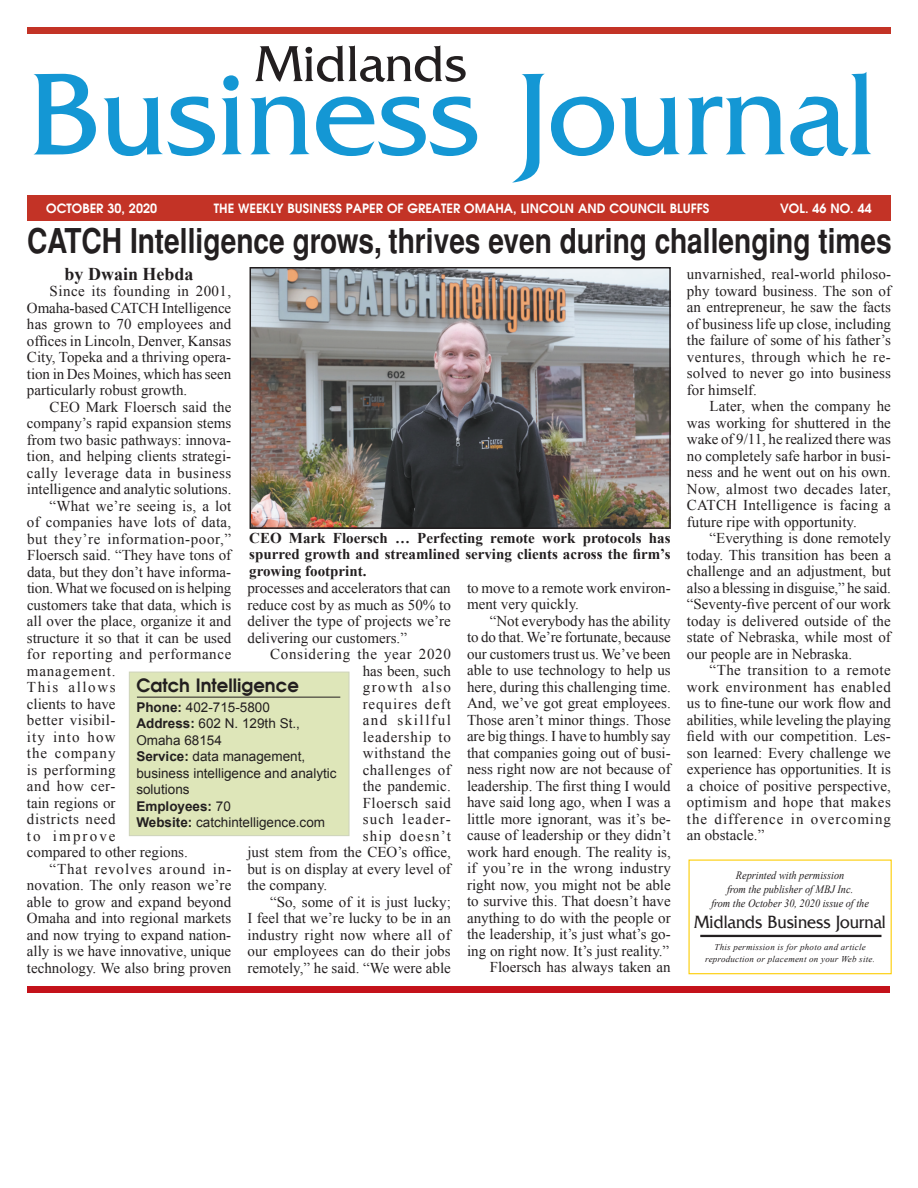
<style>
.page{position:relative;width:918px;height:1188px;background:#fff}
.page>*{position:absolute;margin:0;border:0;box-sizing:border-box;transform-origin:0 0}
.t1{font:122.4px "Fritz";color:#1497d4}
.t2{font:53.1px "Fritz";color:#231f20}
.t3{font:700 condensed 34.2px "Helvetica";color:#231f20}
.t4{font:18.75px "Fritz";color:#231f20;scale:.91 1}
.t5{font:700 18px "Avian";color:#231f20}
.t6{font:700 18px "Times New Roman";color:#231f20}
.t7{font:15px/16.5px "Times New Roman";color:#231f20;text-align:justify}
.t8{font:700 15px "Times New Roman";color:#231f20}
.t9{font:15px "Times New Roman";letter-spacing:.04em;color:#231f20}
.t10{font:15px "Times New Roman";letter-spacing:.035em;color:#231f20}
.t11{font:15px/16.5px "Times New Roman";letter-spacing:.045em;color:#231f20;text-align:right}
.t12{font:15px "Times New Roman";letter-spacing:.02em;color:#231f20}
.t13{font:15px "Times New Roman";letter-spacing:.03em;color:#231f20}
.t14{font:15px "Times New Roman";letter-spacing:.105em;color:#231f20}
.t15{font:15px "Times New Roman";letter-spacing:.06em;color:#231f20}
.t16{font:15px "Times New Roman";letter-spacing:.05em;color:#231f20}
.t17{font:15px "Times New Roman";letter-spacing:.08em;color:#231f20}
.t18{font:15px "Times New Roman";letter-spacing:.1em;color:#231f20}
.t19{font:15px "Times New Roman";letter-spacing:.07em;color:#231f20}
.t20{font:15px "Times New Roman";letter-spacing:.065em;color:#231f20}
.t21{font:15px "Times New Roman";letter-spacing:.14em;color:#231f20}
.t22{font:13.5px "Arial";color:#231f20}
.t23{font:700 13.5px "Arial";color:#231f20}
.t24{font:700 12.6px "Avian";color:#fff}
.t25{font:italic 11.25px/13.6px "Times New Roman";color:#231f20;text-align:center;scale:.91 1}
.t26{font:italic 8.85px/12px "Times New Roman";letter-spacing:.025em;color:#231f20;text-align:center}
.s1{font-weight:700}
.s2{font-weight:400}
</style>
<div class="page">
<div style="left:129px;top:672px;width:220px;height:164px;background:#dee6b9;border:1px solid #cdd3b9"></div>
<hr style="left:700px;top:935px;width:181px;height:2px;background:#231f20">
<hr style="left:137px;top:697px;width:203px;height:1px;background:#231f20">
<div style="left:28px;top:987px;width:862px;height:6px;background:#c4121a"></div>
<div style="left:27px;top:27px;width:864px;height:7px;background:#c33326"></div>
<div style="left:689px;top:860px;width:203px;height:114px;border:1px solid #fdce08"></div>
<div style="left:27px;top:195px;width:864px;height:25px;background:#c33326"></div>
<img style="left:253px;top:270px;width:415px;height:256px">
<div style="left:250px;top:267px;width:421px;height:262px;border:2px solid #231f20"></div>
<p class="t2" style="left:255px;top:32px;width:213px">Midlands</p>
<h1 class="t1" style="left:29px;top:40px;width:849px">Business Journal</h1>
<p class="t24" style="left:46px;top:202px;width:112px">OCTOBER 30, 2020</p>
<p class="t24" style="left:214px;top:202px;width:497px">THE WEEKLY BUSINESS PAPER OF GREATER OMAHA, LINCOLN AND COUNCIL BLUFFS</p>
<p class="t24" style="left:780px;top:202px;width:93px">VOL. 46 NO. 44</p>
<h1 class="t3" style="left:27px;top:220px;width:866px">CATCH Intelligence grows, thrives even during challenging times</h1>
<h4 class="t6" style="left:65px;top:261px;width:131px">by Dwain Hebda</h4>
<p class="t7" style="left:27px;top:283px;width:206px;text-indent:23px">Since its founding in 2001, Omaha-based CATCH Intelligence has grown to 70 employees and offices in Lincoln, Denver, Kansas City, Topeka and a thriving opera&shy;tion in Des Moines, which has seen particularly robust growth.</p>
<p class="t7" style="left:27px;top:398px;width:206px;text-indent:23px">CEO Mark Floersch said the company’s rapid expansion stems from two basic pathways: innova&shy;tion, and helping clients strategi&shy;cally leverage data in business</p>
<p class="t7" style="left:27px;top:481px;width:206px;text-align:right">intelligence and analytic solutions. “What we’re seeing is, a lot</p>
<p class="t12" style="left:27px;top:512px;width:206px">of companies have lots of data,</p>
<p class="t9" style="left:27px;top:528px;width:206px">but they’re information-poor,”</p>
<p class="t7" style="left:27px;top:547px;width:206px">Floersch said. “They have tons of data, but they don’t have informa&shy;tion. What we focused on is helping customers take that data, which is</p>
<p class="t7" style="left:27px;top:613px;width:206px">all over the place, organize it and</p>
<p class="t7" style="left:27px;top:629px;width:206px">structure it so that it can be used for reporting and performance management.</p>
<p class="t14" style="left:27px;top:677px;width:90px">This allows</p>
<p class="t5" style="left:136px;top:677px;width:164px">Catch Intelligence</p>
<p class="t18" style="left:363px;top:677px;width:90px">growth also</p>
<p class="t7" style="left:27px;top:695px;width:90px">clients to have</p>
<p class="t22" style="left:136px;top:698px;width:135px"><span class="s1">Phone:</span> 402-715-5800</p>
<p class="t15" style="left:363px;top:694px;width:90px">requires deft</p>
<p class="t13" style="left:27px;top:710px;width:90px">better visibil-</p>
<p class="t22" style="left:136px;top:715px;width:165px"><span class="s1">Address:</span> 602 N. 129th St.,</p>
<p class="t14" style="left:363px;top:710px;width:90px">and skillful</p>
<p class="t19" style="left:27px;top:726px;width:90px">ity into how</p>
<p class="t22" style="left:136px;top:731px;width:87px">Omaha 68154</p>
<p class="t16" style="left:363px;top:727px;width:90px">leadership to</p>
<p class="t20" style="left:27px;top:743px;width:90px">the company</p>
<p class="t22" style="left:136px;top:748px;width:170px"><span class="s1">Service:</span> data management,</p>
<p class="t10" style="left:363px;top:743px;width:90px">withstand the</p>
<p class="t13" style="left:27px;top:759px;width:90px">is performing</p>
<p class="t22" style="left:136px;top:764px;width:202px">business intelligence and analytic</p>
<p class="t9" style="left:363px;top:760px;width:90px">challenges of</p>
<p class="t9" style="left:27px;top:776px;width:90px">and how cer-</p>
<p class="t22" style="left:136px;top:780px;width:55px">solutions</p>
<p class="t7" style="left:363px;top:778px;width:90px">the pandemic.</p>
<p class="t7" style="left:27px;top:794px;width:90px">tain regions or</p>
<p class="t23" style="left:136px;top:797px;width:96px">Employees: <span class="s2">70</span></p>
<p class="t10" style="left:363px;top:793px;width:90px">Floersch said</p>
<p class="t10" style="left:27px;top:809px;width:90px">districts need</p>
<p class="t22" style="left:136px;top:813px;width:190px"><span class="s1">Website:</span> catchintelligence.com</p>
<p class="t17" style="left:363px;top:809px;width:90px">such leader-</p>
<p class="t21" style="left:27px;top:825px;width:90px">to improve</p>
<p class="t7" style="left:27px;top:844px;width:162px">compared to other regions.</p>
<p class="t7" style="left:27px;top:860px;width:206px;text-indent:23px">“That revolves around in&shy;novation. The only reason we’re able to grow and expand beyond Omaha and into regional markets and now trying to expand nation&shy;ally is we have innovative, unique technology. We also bring proven</p>
<p class="t7" style="left:687px;top:266px;width:206px">unvarnished, real-world philoso&shy;phy toward business. The son of an entrepreneur, he saw the facts of business life up close, including the failure of some of his father’s ventures, through which he re&shy;solved to never go into business</p>
<p class="t7" style="left:687px;top:381px;width:71px">for himself.</p>
<p class="t7" style="left:710px;top:398px;width:183px">Later, when the company he</p>
<p class="t7" style="left:687px;top:414px;width:205px">was working for shuttered in the</p>
<p class="t7" style="left:687px;top:431px;width:206px">wake of 9/11, he realized there was</p>
<p class="t7" style="left:687px;top:447px;width:206px">no completely safe harbor in busi&shy;ness and he went out on his own.<br>Now, almost two decades later, CATCH Intelligence is facing a future ripe with opportunity.</p>
<p class="t7" style="left:687px;top:530px;width:206px;text-indent:23px">“Everything is done remotely today. This transition has been a challenge and an adjustment, but also a blessing in disguise,” he said. “Seventy-five percent of our work today is delivered outside of the state of Nebraska, while most of our people are in Nebraska.</p>
<p class="t7" style="left:687px;top:662px;width:206px;text-indent:23px">“The transition to a remote work environment has enabled us to fine-tune our work flow and abilities, while leveling the playing field with our competition. Les&shy;son learned: Every challenge we experience has opportunities. It is a choice of positive perspective, optimism and hope that makes the difference in overcoming an obstacle.”</p>
<p class="t25" style="left:711px;top:869px;width:175px">Reprinted with permission<br>from the publisher of MBJ Inc.<br>from the October 30, 2020 issue of the</p>
<p class="t4" style="left:694px;top:911px;width:212px">Midlands Business Journal</p>
<p class="t26" style="left:705px;top:941px;width:171px">This permission is for photo and article reproduction or placement on your Web site.</p>
<p class="t8" style="left:249px;top:527px;width:423px">CEO Mark Floersch … Perfecting remote work protocols has</p>
<p class="t8" style="left:249px;top:544px;width:423px">spurred growth and streamlined serving clients across the firm’s</p>
<p class="t7" style="left:467px;top:579px;width:205px">to move to a remote work environ&shy;ment very quickly.</p>
<p class="t7" style="left:467px;top:612px;width:205px;text-indent:23px">“Not everybody has the ability to do that. We’re fortunate, because our customers trust us. We’ve been able to use technology to help us here, during this challenging time.<br>And, we’ve got great employees.<br>Those aren’t minor things. Those are big things. I have to humbly say that companies going out of busi&shy;ness right now are not because of leadership. The first thing I would have said long ago, when I was a little more ignorant, was it’s be&shy;cause of leadership or they didn’t work hard enough. The reality is, if you’re in the wrong industry right now, you might not be able to survive this. That doesn’t have anything to do with the people or the leadership, it’s just what’s go&shy;ing on right now. It’s just reality.”</p>
<p class="t7" style="left:490px;top:959px;width:183px">Floersch has always taken an</p>
<h5 class="t8" style="left:249px;top:560px;width:119px">growing footprint.</h5>
<p class="t7" style="left:247px;top:580px;width:205px">processes and accelerators that can reduce cost by as much as 50% to</p>
<p class="t7" style="left:248px;top:613px;width:205px">deliver the type of projects we’re delivering our customers.”</p>
<p class="t11" style="left:270px;top:646px;width:182px">Considering the year 2020 has been, such</p>
<p class="t7" style="left:247px;top:827px;width:205px;text-indent:115px">ship doesn’t just stem from the CEO’s office, but is on display at every level of the company.</p>
<p class="t7" style="left:247px;top:893px;width:205px;text-indent:23px">“So, some of it is just lucky; I feel that we’re lucky to be in an industry right now where all of our employees can do their jobs remotely,” he said. “We were able</p>
</div>
